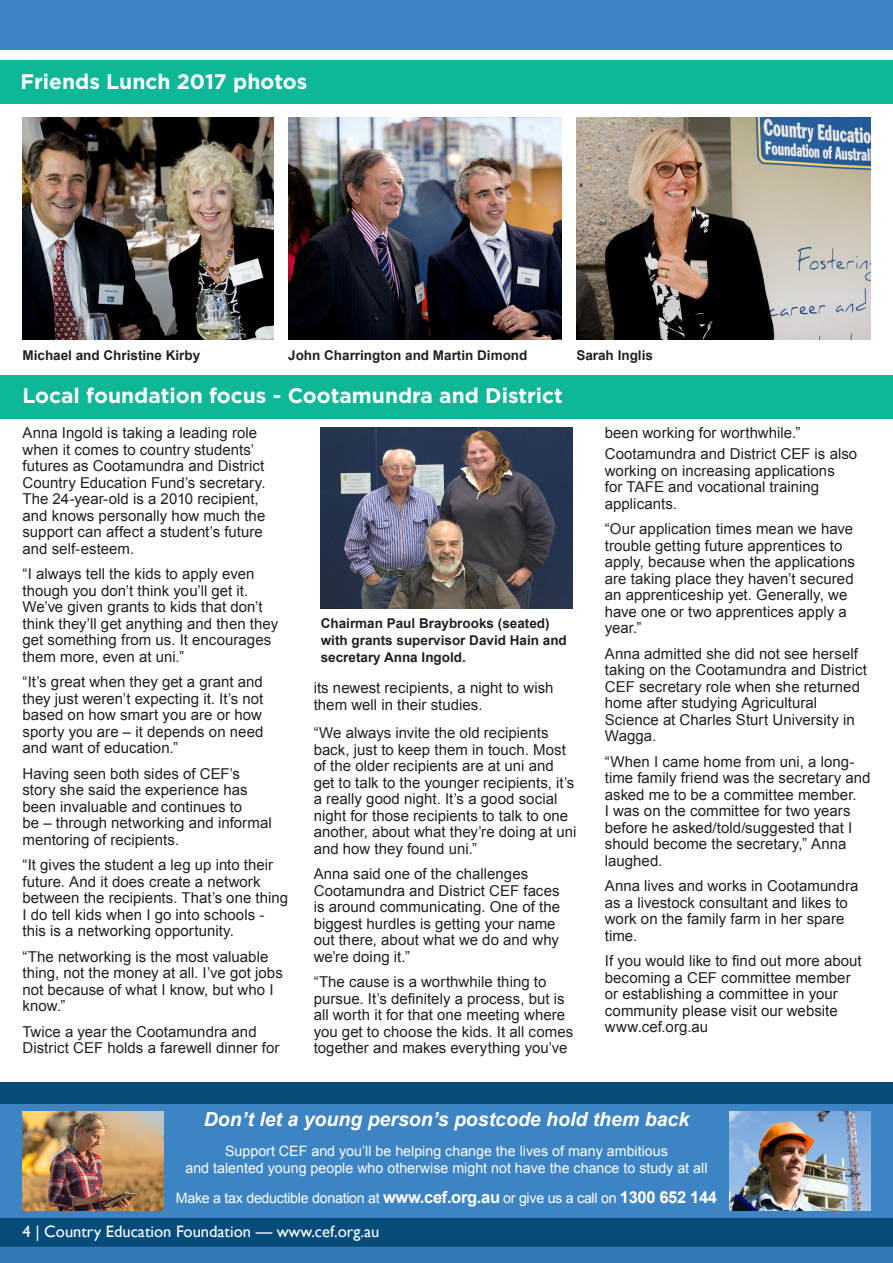
<style>
.page{position:relative;width:893px;height:1263px;background:#fff}
.page>*{position:absolute;margin:0;border:0;box-sizing:border-box;transform-origin:0 0}
.BODY{font:700 21px "Gotham";color:#fff}
.BODY-2{font:italic 700 19.5px "Arial";color:#fff}
.t1{font:16.5px "Gill Sans";color:#fff}
.BODY-3{font:15px/16.5px "Arial";letter-spacing:.005em;color:#231f20}
.BODY-4{font:14.25px/17.2px "Arial";color:#fff;text-align:center}
.BODY-5{font:14.25px "Arial";letter-spacing:-.02em;color:#fff}
.BODY-6{font:700 13.5px/17.2px "Arial";color:#231f20}
.s1{font-weight:700;font-size:16.5px}
</style>
<div class="page">
<div style="left:0;top:1218px;width:893px;height:45px;background:#064c7a"></div>
<div style="left:0;top:1247px;width:893px;height:16px;background:#347ab8"></div>
<div style="left:0;top:375px;width:893px;height:43px;background:#0fb799"></div>
<div style="left:0;top:0;width:893px;height:49px;background:#3d84c5"></div>
<div style="left:0;top:60px;width:893px;height:44px;background:#0fb799"></div>
<img style="left:576px;top:118px;width:294px;height:221px">
<img style="left:321px;top:427px;width:251px;height:182px">
<img style="left:22px;top:118px;width:252px;height:221px">
<img style="left:289px;top:118px;width:272px;height:221px">
<div style="left:0;top:1104px;width:893px;height:114px;background:#3d84c5"></div>
<img style="left:22px;top:1112px;width:141px;height:99px">
<img style="left:730px;top:1112px;width:140px;height:99px">
<div style="left:0;top:1082px;width:893px;height:22px;background:#064c7a"></div>
<p class="BODY" style="left:20px;top:68px;width:288px">Friends Lunch 2017 photos</p>
<p class="BODY-6" style="left:22px;top:347px;width:179px">Michael and Christine Kirby</p>
<p class="BODY-6" style="left:576px;top:347px;width:78px">Sarah Inglis</p>
<p class="BODY-6" style="left:288px;top:347px;width:241px">John Charrington and Martin Dimond</p>
<p class="BODY" style="left:22px;top:382px;width:542px">Local foundation focus - Cootamundra and District</p>
<p class="BODY-3" style="left:22px;top:425px;width:244px">Anna Ingold is taking a leading role when it comes to country students’ futures as Cootamundra and District Country Education Fund’s secretary.<br>The 24-year-old is a 2010 recipient, and knows personally how much the support can affect a student’s future and self-esteem.</p>
<p class="BODY-3" style="left:22px;top:566px;width:233px">“I always tell the kids to apply even though you don’t think you’ll get it.</p>
<p class="BODY-3" style="left:22px;top:599px;width:257px">We’ve given grants to kids that don’t think they’ll get anything and then they get something from us. It encourages them more, even at uni.”</p>
<p class="BODY-3" style="left:22px;top:674px;width:242px;text-align:justify">“It’s great when they get a grant and they just weren’t expecting it. It’s not based on how smart you are or how sporty you are – it depends on need and want of education.”</p>
<p class="BODY-3" style="left:22px;top:765px;width:251px">Having seen both sides of CEF’s story she said the experience has been invaluable and continues to<br>be – through networking and informal mentoring of recipients.</p>
<p class="BODY-3" style="left:22px;top:857px;width:267px">“It gives the student a leg up into their future. And it does create a network between the recipients. That’s one thing I do tell kids when I go into schools - this is a networking opportunity.</p>
<p class="BODY-3" style="left:22px;top:948px;width:262px">“The networking is the most valuable thing, not the money at all. I’ve got jobs not because of what I know, but who I know.”</p>
<p class="BODY-3" style="left:22px;top:1023px;width:259px">Twice a year the Cootamundra and<br>District CEF holds a farewell dinner for</p>
<p class="BODY-6" style="left:321px;top:615px;width:248px">Chairman Paul Braybrooks (seated) with grants supervisor David Hain and secretary Anna Ingold.</p>
<p class="BODY-3" style="left:314px;top:680px;width:241px">its newest recipients, a night to wish them well in their studies.</p>
<p class="BODY-3" style="left:314px;top:725px;width:264px">“We always invite the old recipients back, just to keep them in touch. Most of the older recipients are at uni and get to talk to the younger recipients, it’s a really good night. It’s a good social night for those recipients to talk to one another, about what they’re doing at uni and how they found uni.”</p>
<p class="BODY-3" style="left:314px;top:866px;width:248px">Anna said one of the challenges<br>Cootamundra and District CEF faces is around communicating. One of the biggest hurdles is getting your name out there, about what we do and why we’re doing it.”</p>
<p class="BODY-3" style="left:314px;top:974px;width:261px">“The cause is a worthwhile thing to pursue. It’s definitely a process, but is all worth it for that one meeting where you get to choose the kids. It all comes together and makes everything you’ve</p>
<p class="BODY-3" style="left:605px;top:425px;width:197px">been working for worthwhile.”</p>
<p class="BODY-3" style="left:605px;top:446px;width:254px">Cootamundra and District CEF is also working on increasing applications<br>for TAFE and vocational training applicants.</p>
<p class="BODY-3" style="left:605px;top:521px;width:251px">“Our application times mean we have trouble getting future apprentices to apply, because when the applications are taking place they haven’t secured an apprenticeship yet. Generally, we have one or two apprentices apply a year.”</p>
<p class="BODY-3" style="left:605px;top:645px;width:264px">Anna admitted she did not see herself taking on the Cootamundra and District<br>CEF secretary role when she returned home after studying Agricultural<br>Science at Charles Sturt University in<br>Wagga.</p>
<p class="BODY-3" style="left:605px;top:753px;width:267px">“When I came home from uni, a long&shy;time family friend was the secretary and asked me to be a committee member.<br>I was on the committee for two years before he asked/told/suggested that I should become the secretary,” Anna laughed.</p>
<p class="BODY-3" style="left:605px;top:878px;width:255px">Anna lives and works in Cootamundra as a livestock consultant and likes to work on the family farm in her spare time.</p>
<p class="BODY-3" style="left:605px;top:953px;width:258px">If you would like to find out more about becoming a CEF committee member or establishing a committee in your community please visit our website www.cef.org.au</p>
<p class="BODY-2" style="left:204px;top:1106px;width:487px">Don’t let a young person’s postcode hold them back</p>
<p class="BODY-4" style="left:185px;top:1142px;width:524px">Support CEF and you’ll be helping change the lives of many ambitious<br>and talented young people who otherwise might not have the chance to study at all</p>
<p class="BODY-5" style="left:176px;top:1189px;width:543px">Make a tax deductible donation at <span class="s1">www.cef.org.au</span> or give us a call on <span class="s1">1300 652 144</span></p>
<p class="t1" style="left:22px;top:1221px;width:358px">4 | Country Education Foundation — www.cef.org.au</p>
</div>
